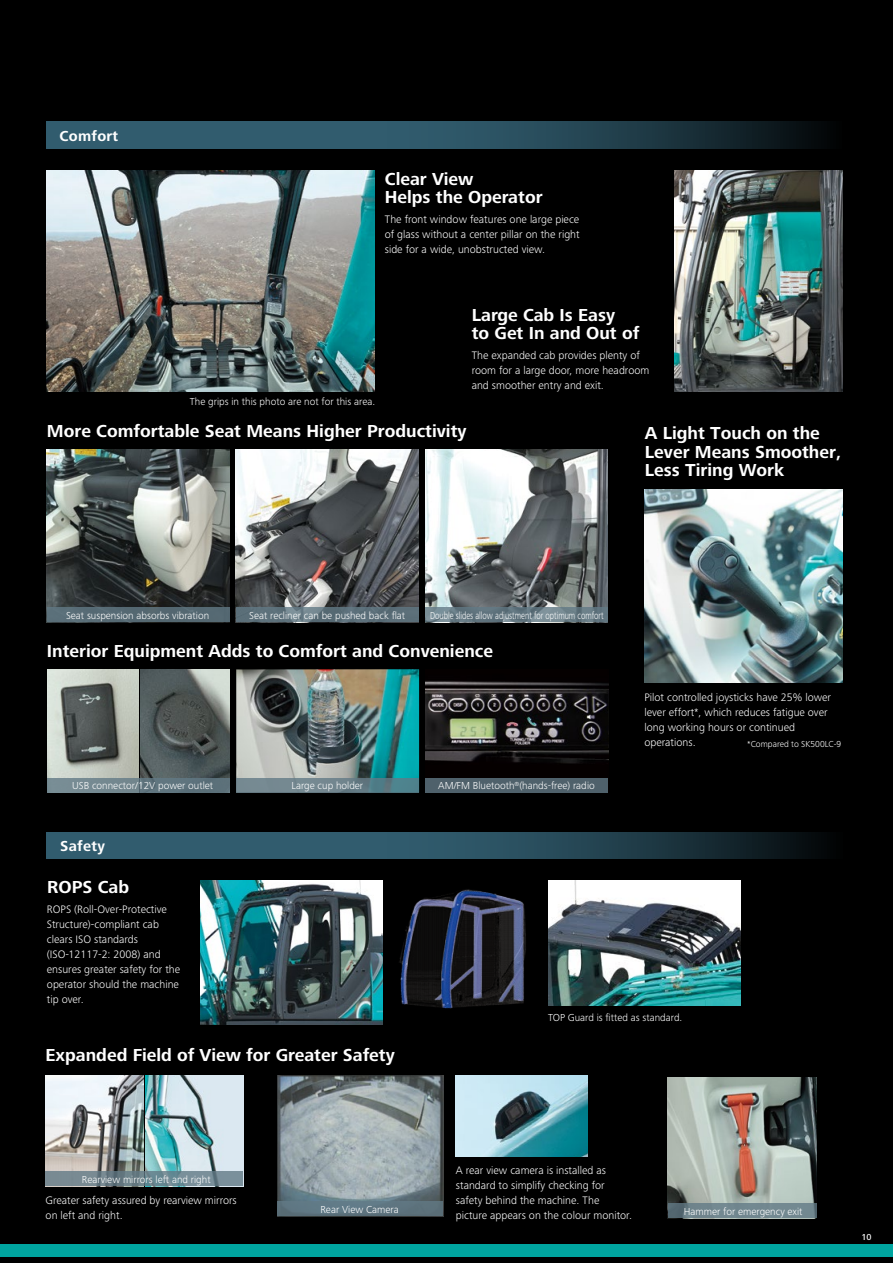
<style>
.page{position:relative;width:893px;height:1263px;background:#fff}
.page>*{position:absolute;margin:0;border:0;box-sizing:border-box;transform-origin:0 0}
.t1{font:700 18px/18.3px "Frutiger Next Pro";color:#fff}
.t2{font:700 15px "Frutiger Next Pro";letter-spacing:.02em;color:#fff}
.t3{font:300 11.25px/15px "Frutiger Next Pro";color:#fff}
.t4{font:300 10.5px "Frutiger Next Pro";color:#fff}
.t5{font:300 10.5px "Frutiger Next Pro";color:#fff;scale:.77 1}
.t6{font:300 9px "Frutiger Next Pro";color:#fff}
.t7{font:500 9px "Frutiger Next Pro";color:#fff}
</style>
<div class="page">
<div style="left:0;top:0;width:893px;height:1244px;background:#000"></div>
<svg style="left:47px;top:832px;width:795px;height:27px;background:#264857"></svg>
<svg style="left:47px;top:122px;width:795px;height:27px;background:#264857"></svg>
<img style="left:236px;top:669px;width:183px;height:109px">
<svg style="left:236px;top:778px;width:183px;height:14px;background:#68838c"></svg>
<img style="left:47px;top:170px;width:327px;height:221px">
<img style="left:674px;top:170px;width:168px;height:221px">
<img style="left:644px;top:489px;width:198px;height:194px">
<img style="left:47px;top:450px;width:182px;height:157px">
<img style="left:425px;top:450px;width:183px;height:157px">
<img style="left:236px;top:450px;width:183px;height:157px">
<svg style="left:236px;top:607px;width:183px;height:15px;background:#5e727c"></svg>
<svg style="left:425px;top:607px;width:183px;height:15px;background:#687c86"></svg>
<div style="left:47px;top:607px;width:182px;height:15px;background:#556973"></div>
<img style="left:425px;top:669px;width:183px;height:109px">
<img style="left:47px;top:669px;width:91px;height:109px">
<img style="left:141px;top:669px;width:89px;height:109px">
<div style="left:425px;top:778px;width:183px;height:14px;background:#4f616b"></div>
<svg style="left:47px;top:778px;width:183px;height:14px;background:#687d86"></svg>
<img style="left:397px;top:880px;width:137px;height:144px">
<img style="left:146px;top:1076px;width:97px;height:95px">
<img style="left:46px;top:1076px;width:97px;height:95px">
<img style="left:456px;top:1076px;width:132px;height:80px">
<img style="left:277px;top:1076px;width:166px;height:125px">
<img style="left:549px;top:880px;width:191px;height:125px">
<img style="left:200px;top:880px;width:183px;height:145px">
<svg style="left:46px;top:1171px;width:197px;height:15px;background:#708690"></svg>
<div style="left:277px;top:1201px;width:166px;height:15px;background:#627a86"></div>
<img style="left:668px;top:1078px;width:149px;height:125px">
<svg style="left:668px;top:1203px;width:149px;height:15px;background:#6d828b"></svg>
<svg style="left:0;top:1256px;width:893px;height:7px;background:#001716"></svg>
<div style="left:0;top:1244px;width:893px;height:12px;background:#00a5a0"></div>
<h2 class="t2" style="left:60px;top:127px;width:60px">Comfort</h2>
<h1 class="t1" style="left:385px;top:170px;width:159px">Clear View<br>Helps the Operator</h1>
<p class="t3" style="left:385px;top:212px;width:196px;text-align:justify">The front window features one large piece of glass without a center pillar on the right side for a wide, unobstructed view.</p>
<p class="t4" style="left:190px;top:396px;width:187px">The grips in this photo are not for this area.</p>
<h1 class="t1" style="left:472px;top:306px;width:169px">Large Cab Is Easy<br>to Get In and Out of</h1>
<p class="t3" style="left:472px;top:348px;width:179px">The expanded cab provides plenty of room for a large door, more headroom and smoother entry and exit.</p>
<h1 class="t1" style="left:47px;top:422px;width:421px">More Comfortable Seat Means Higher Productivity</h1>
<h1 class="t1" style="left:645px;top:424px;width:198px">A Light Touch on the<br>Lever Means Smoother,<br>Less Tiring Work</h1>
<p class="t4" style="left:66px;top:609px;width:145px">Seat suspension absorbs vibration</p>
<p class="t4" style="left:249px;top:609px;width:157px">Seat recliner can be pushed back flat</p>
<p class="t5" style="left:430px;top:609px;width:227px">Double slides allow adjustment for optimum comfort</p>
<h1 class="t1" style="left:47px;top:641px;width:448px">Interior Equipment Adds to Comfort and Convenience</h1>
<p class="t4" style="left:72px;top:780px;width:143px">USB connector/12V power outlet</p>
<h2 class="t2" style="left:60px;top:837px;width:46px">Safety</h2>
<h1 class="t1" style="left:47px;top:878px;width:83px">ROPS Cab</h1>
<p class="t3" style="left:47px;top:902px;width:135px">ROPS (Roll-Over-Protective<br>Structure)-compliant cab clears ISO standards (ISO-12117-2: 2008) and ensures greater safety for the operator should the machine tip over.</p>
<p class="t4" style="left:292px;top:779px;width:73px">Large cup holder</p>
<p class="t4" style="left:438px;top:780px;width:158px">AM/FM Bluetooth<sup>®</sup>(hands-free) radio</p>
<p class="t3" style="left:644px;top:689px;width:188px">Pilot controlled joysticks have 25% lower lever effort*, which reduces fatigue over long working hours or continued operations.</p>
<p class="t6" style="left:747px;top:738px;width:96px">*Compared to SK500LC-9</p>
<h1 class="t1" style="left:46px;top:1046px;width:351px">Expanded Field of View for Greater Safety</h1>
<p class="t4" style="left:548px;top:1011px;width:136px">TOP Guard is fitted as standard.</p>
<p class="t4" style="left:82px;top:1173px;width:130px">Rearview mirrors left and right</p>
<p class="t3" style="left:46px;top:1193px;width:193px">Greater safety assured by rearview mirrors on left and right.</p>
<p class="t4" style="left:320px;top:1203px;width:80px">Rear View Camera</p>
<p class="t3" style="left:456px;top:1163px;width:178px">A rear view camera is installed as standard to simplify checking for safety behind the machine. The picture appears on the colour monitor.</p>
<p class="t4" style="left:684px;top:1205px;width:120px">Hammer for emergency exit</p>
<p class="t7" style="left:861px;top:1232px;width:12px">10</p>
</div>
